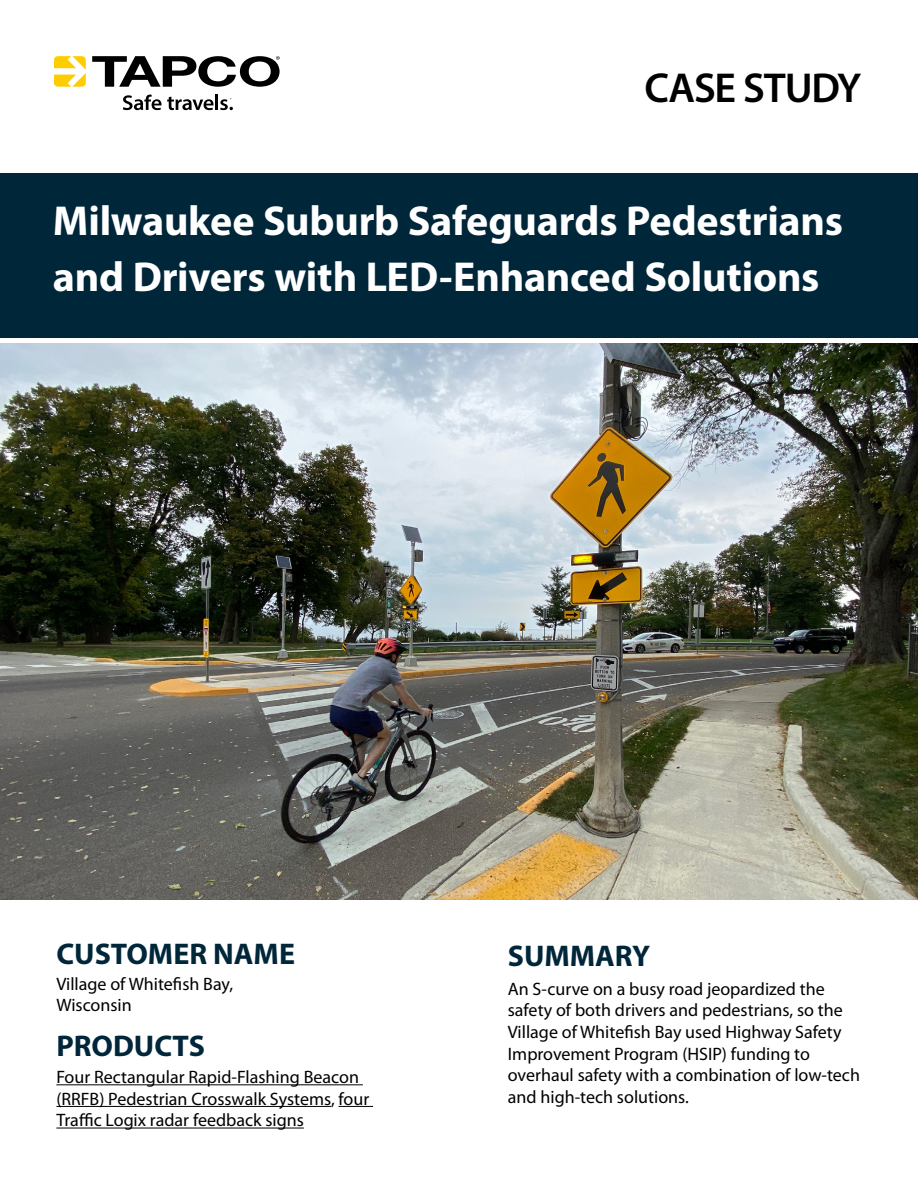
<style>
.page{position:relative;width:918px;height:1188px;background:#fff}
.page>*{position:absolute;margin:0;border:0;box-sizing:border-box;transform-origin:0 0}
.t1{font:700 42px/55.5px "Myriad Pro";letter-spacing:-.005em;color:#fff}
.t2{font:600 42px "Myriad Pro";letter-spacing:-.03em;color:#000}
.t3{font:700 30px "Myriad Pro";color:#00263a}
.t4{font:18px/21.6px "Myriad Pro";color:#000}
</style>
<div class="page">
<img style="left:0;top:343px;width:918px;height:557px">
<svg style="left:54px;top:56px;width:32px;height:31px"></svg>
<svg style="left:123px;top:95px;width:110px;height:15px"></svg>
<svg style="left:92px;top:56px;width:188px;height:31px"></svg>
<div style="left:0;top:173px;width:918px;height:164px;background:#00263a"></div>
<hr style="left:56px;top:1084px;width:307px;height:1px;background:#000">
<hr style="left:56px;top:1106px;width:275px;height:1px;background:#000">
<hr style="left:339px;top:1106px;width:34px;height:1px;background:#000">
<hr style="left:56px;top:1128px;width:248px;height:1px;background:#000">
<h1 class="t2" style="left:644px;top:61px;width:219px">CASE STUDY</h1>
<h1 class="t1" style="left:53px;top:192px;width:792px">Milwaukee Suburb Safeguards Pedestrians and Drivers with LED-Enhanced Solutions</h1>
<h2 class="t3" style="left:56px;top:935px;width:240px">CUSTOMER NAME</h2>
<p class="t4" style="left:56px;top:973px;width:178px">Village of Whitefish Bay,<br>Wisconsin</p>
<h2 class="t3" style="left:56px;top:1026px;width:150px">PRODUCTS</h2>
<p class="t4" style="left:56px;top:1066px;width:314px">Four Rectangular Rapid-Flashing Beacon (RRFB) Pedestrian Crosswalk Systems, four<br>Traffic Logix radar feedback signs</p>
<h2 class="t3" style="left:508px;top:936px;width:144px">SUMMARY</h2>
<p class="t4" style="left:508px;top:978px;width:354px">An S-curve on a busy road jeopardized the safety of both drivers and pedestrians, so the Village of Whitefish Bay used Highway Safety Improvement Program (HSIP) funding to overhaul safety with a combination of low-tech and high-tech solutions.</p>
</div>
